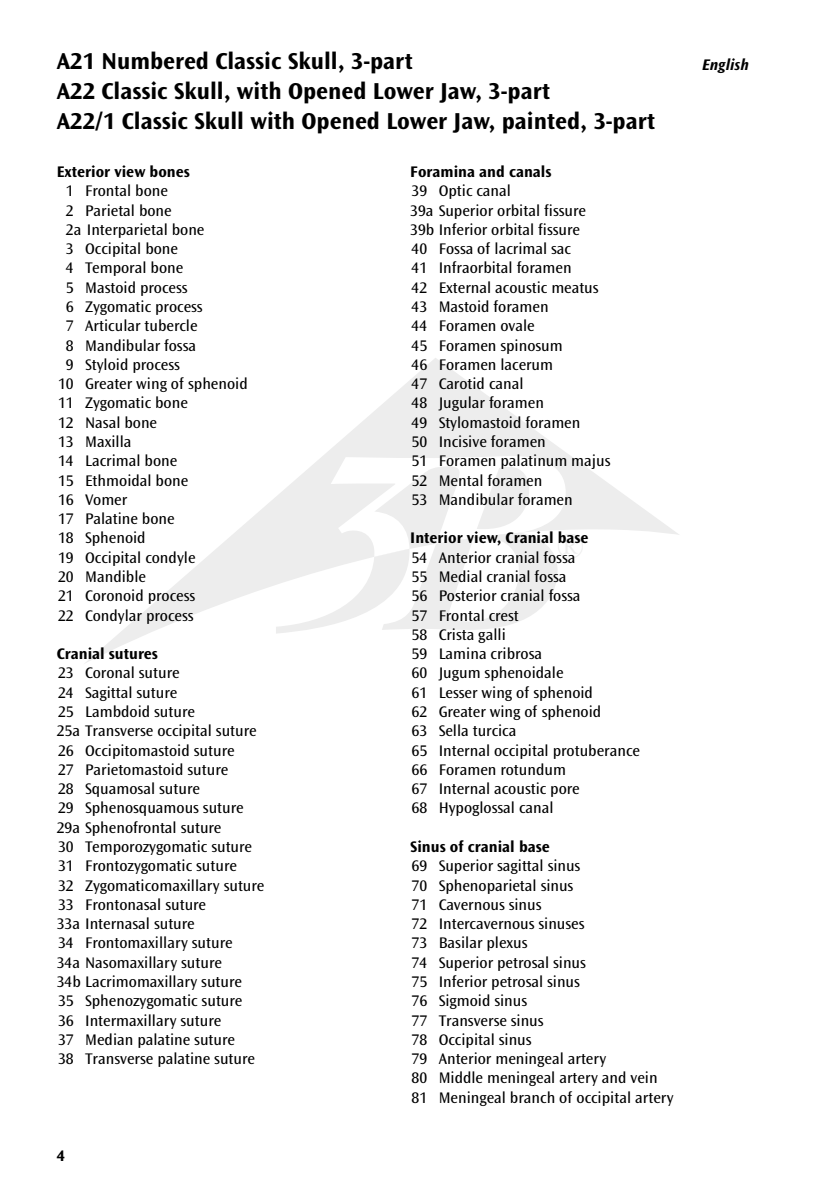
<style>
.page{position:relative;width:836px;height:1191px;background:#fff}
.page>*{position:absolute;margin:0;border:0;box-sizing:border-box;transform-origin:0 0}
.t1{font:36.2px "Perpetua";color:#ededed}
.t2{font:700 24px/30px "Ocean Sans Std";color:#000}
.t3{font:16px/19.2px "Ocean Sans Std";color:#000}
.t4{font:700 16px "Ocean Sans Std";color:#000}
.t5{font:italic 700 16px "Ocean Sans Std";color:#000}
</style>
<div class="page">
<svg style="left:86px;top:358px;width:593px;height:305px"></svg>
<svg style="left:276px;top:456px;width:289px;height:177px"></svg>
<h2 class="t2" style="left:57px;top:47px;width:599px">A21 Numbered Classic Skull, 3-part<br>A22 Classic Skull, with Opened Lower Jaw, 3-part<br>A22/1 Classic Skull with Opened Lower Jaw, painted, 3-part</h2>
<p class="t5" style="left:701px;top:56px;width:48px">English</p>
<p class="t4" style="left:57px;top:163px;width:134px">Exterior view bones</p>
<p class="t3" style="left:66px;top:182px;width:103px">1 Frontal bone</p>
<p class="t3" style="left:66px;top:201px;width:107px">2 Parietal bone</p>
<p class="t3" style="left:66px;top:220px;width:140px">2a Interparietal bone</p>
<p class="t3" style="left:66px;top:239px;width:113px">3 Occipital bone</p>
<p class="t3" style="left:66px;top:259px;width:119px">4 Temporal bone</p>
<p class="t3" style="left:66px;top:278px;width:123px">5 Mastoid process</p>
<p class="t3" style="left:66px;top:297px;width:138px">6 Zygomatic process</p>
<p class="t3" style="left:66px;top:316px;width:133px">7 Articular tubercle</p>
<p class="t3" style="left:66px;top:336px;width:132px">8 Mandibular fossa</p>
<p class="t3" style="left:66px;top:355px;width:115px">9 Styloid process</p>
<p class="t3" style="left:58px;top:374px;width:191px">10 Greater wing of sphenoid</p>
<p class="t3" style="left:58px;top:394px;width:131px">11 Zygomatic bone</p>
<p class="t3" style="left:58px;top:413px;width:100px">12 Nasal bone</p>
<p class="t3" style="left:58px;top:432px;width:75px">13 Maxilla</p>
<p class="t3" style="left:58px;top:451px;width:121px">14 Lacrimal bone</p>
<p class="t3" style="left:58px;top:471px;width:132px">15 Ethmoidal bone</p>
<p class="t3" style="left:58px;top:490px;width:71px">16 Vomer</p>
<p class="t3" style="left:58px;top:509px;width:118px">17 Palatine bone</p>
<p class="t3" style="left:58px;top:529px;width:89px">18 Sphenoid</p>
<p class="t3" style="left:58px;top:548px;width:139px">19 Occipital condyle</p>
<p class="t3" style="left:58px;top:567px;width:89px">20 Mandible</p>
<p class="t3" style="left:58px;top:586px;width:138px">21 Coronoid process</p>
<p class="t3" style="left:58px;top:606px;width:137px">22 Condylar process</p>
<p class="t4" style="left:57px;top:645px;width:103px">Cranial sutures</p>
<p class="t3" style="left:57px;top:664px;width:209px">23 Coronal suture<br>24 Sagittal suture<br>25 Lambdoid suture<br>25a Transverse occipital suture<br>26 Occipitomastoid suture<br>27 Parietomastoid suture<br>28 Squamosal suture<br>29 Sphenosquamous suture<br>29a Sphenofrontal suture<br>30 Temporozygomatic suture<br>31 Frontozygomatic suture<br>32 Zygomaticomaxillary suture<br>33 Frontonasal suture<br>33a Internasal suture<br>34 Frontomaxillary suture<br>34a Nasomaxillary suture<br>34b Lacrimomaxillary suture<br>35 Sphenozygomatic suture<br>36 Intermaxillary suture<br>37 Median palatine suture<br>38 Transverse palatine suture</p>
<p class="t4" style="left:410px;top:163px;width:142px">Foramina and canals</p>
<p class="t3" style="left:410px;top:182px;width:202px">39 Optic canal<br>39a Superior orbital fissure<br>39b Inferior orbital fissure<br>40 Fossa of lacrimal sac<br>41 Infraorbital foramen<br>42 External acoustic meatus<br>43 Mastoid foramen<br>44 Foramen ovale<br>45 Foramen spinosum<br>46 Foramen lacerum<br>47 Carotid canal<br>48 Jugular foramen<br>49 Stylomastoid foramen<br>50 Incisive foramen<br>51 Foramen palatinum majus<br>52 Mental foramen<br>53 Mandibular foramen</p>
<p class="t4" style="left:410px;top:529px;width:180px">Interior view, Cranial base</p>
<p class="t3" style="left:411px;top:548px;width:230px">54 Anterior cranial fossa<br>55 Medial cranial fossa<br>56 Posterior cranial fossa<br>57 Frontal crest<br>58 Crista galli<br>59 Lamina cribrosa<br>60 Jugum sphenoidale<br>61 Lesser wing of sphenoid<br>62 Greater wing of sphenoid<br>63 Sella turcica<br>65 Internal occipital protuberance<br>66 Foramen rotundum<br>67 Internal acoustic pore<br>68 Hypoglossal canal</p>
<p class="t4" style="left:410px;top:837px;width:141px">Sinus of cranial base</p>
<p class="t3" style="left:411px;top:856px;width:263px">69 Superior sagittal sinus<br>70 Sphenoparietal sinus<br>71 Cavernous sinus<br>72 Intercavernous sinuses<br>73 Basilar plexus<br>74 Superior petrosal sinus<br>75 Inferior petrosal sinus<br>76 Sigmoid sinus<br>77 Transverse sinus<br>78 Occipital sinus<br>79 Anterior meningeal artery<br>80 Middle meningeal artery and vein<br>81 Meningeal branch of occipital artery</p>
<h1 class="t1" style="left:556px;top:529px;width:29px">®</h1>
<p class="t4" style="left:57px;top:1146px;width:10px">4</p>
</div>
